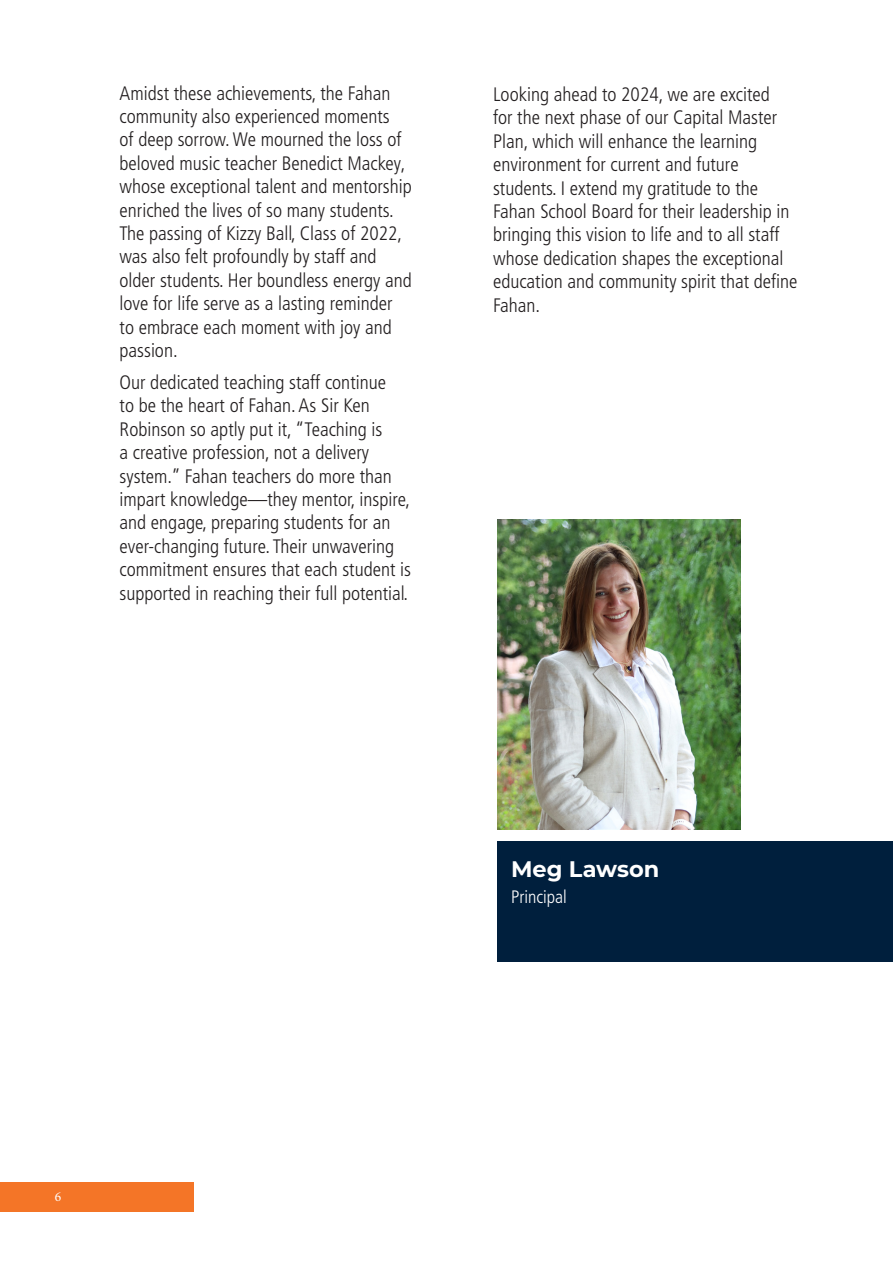
<style>
.page{position:relative;width:893px;height:1263px;background:#fff}
.page>*{position:absolute;margin:0;border:0;box-sizing:border-box;transform-origin:0 0}
.Sub_Title_1{font:700 22.5px "Montserrat";color:#fff}
.Body_Text_Not_Justify{font:300 condensed 19.5px/23.4px "Frutiger LT Pro";color:#231f20}
.Body_Text{font:300 condensed 18px "Frutiger LT Pro";color:#fff}
.t1{font:13.5px "Minion Pro";color:#fff}
</style>
<div class="page">
<hr style="left:892px;top:0;width:1px;height:485px;background:#001f3d">
<div style="left:498px;top:841px;width:395px;height:121px;background:#001f3d"></div>
<div style="left:0;top:1182px;width:194px;height:30px;background:#f47527"></div>
<img style="left:498px;top:519px;width:243px;height:311px">
<p class="Body_Text_Not_Justify" style="left:120px;top:81px;width:294px">Amidst these achievements, the Fahan community also experienced moments<br>of deep sorrow. We mourned the loss of beloved music teacher Benedict Mackey, whose exceptional talent and mentorship enriched the lives of so many students.<br>The passing of Kizzy Ball, Class of 2022, was also felt profoundly by staff and older students. Her boundless energy and love for life serve as a lasting reminder to embrace each moment with joy and passion.</p>
<p class="Body_Text_Not_Justify" style="left:120px;top:371px;width:293px">Our dedicated teaching staff continue<br>to be the heart of Fahan. As Sir Ken Robinson so aptly put it, “Teaching is<br>a creative profession, not a delivery system.” Fahan teachers do more than impart knowledge—they mentor, inspire, and engage, preparing students for an ever-changing future. Their unwavering commitment ensures that each student is supported in reaching their full potential.</p>
<p class="Body_Text_Not_Justify" style="left:493px;top:83px;width:306px">Looking ahead to 2024, we are excited<br>for the next phase of our Capital Master Plan, which will enhance the learning environment for current and future students. I extend my gratitude to the Fahan School Board for their leadership in bringing this vision to life and to all staff whose dedication shapes the exceptional education and community spirit that define Fahan.</p>
<p class="Sub_Title_1" style="left:511px;top:853px;width:150px">Meg Lawson</p>
<p class="Body_Text" style="left:511px;top:886px;width:57px">Principal</p>
<p class="t1" style="left:55px;top:1188px;width:8px">6</p>
</div>
